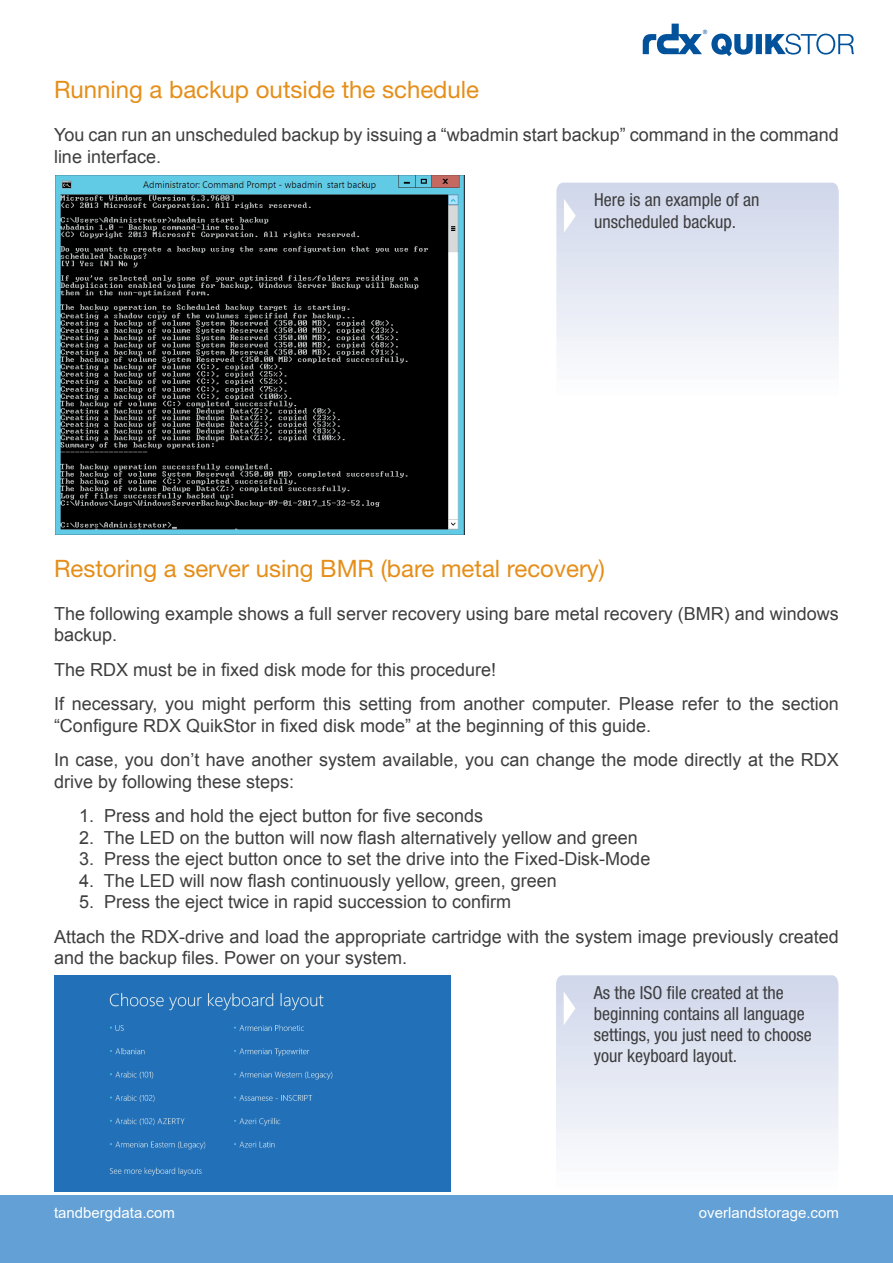
<style>
.page{position:relative;width:893px;height:1263px;background:#fff}
.page>*{position:absolute;margin:0;border:0;box-sizing:border-box;transform-origin:0 0}
.t1{font:24px "Helvetica Neue LT Std";color:#e58e19}
.t2{font:18px/34.3px "Arial";color:#3e3e3f}
.t3{font:condensed 18px/21px "Helvetica Neue LT Std";color:#3e3e3f}
.t4{font:15px "Arial";color:#fff}
</style>
<div class="page">
<div style="left:0;top:1195px;width:893px;height:68px;background:#62a0d6"></div>
<svg style="left:643px;top:24px;width:211px;height:32px"></svg>
<svg style="left:556px;top:183px;width:283px;height:175px;background:#e1e6f2"></svg>
<svg style="left:564px;top:199px;width:12px;height:34px"></svg>
<img style="left:55px;top:175px;width:409px;height:360px">
<svg style="left:556px;top:975px;width:282px;height:175px;background:#e1e6f2"></svg>
<svg style="left:564px;top:991px;width:11px;height:34px"></svg>
<div style="left:55px;top:975px;width:396px;height:217px;background:#2270b8"></div>
<h1 class="t1" style="left:54px;top:75px;width:427px">Running a backup outside the schedule</h1>
<p class="t2" style="left:54px;top:124px;width:786px;line-height:21.6px">You can run an unscheduled backup by issuing a “wbadmin start backup” command in the command line interface.</p>
<p class="t3" style="left:594px;top:189px;width:167px;line-height:21.6px">Here is an example of an unscheduled backup.</p>
<h1 class="t1" style="left:54px;top:554px;width:553px">Restoring a server using BMR (bare metal recovery)</h1>
<p class="t2" style="left:54px;top:603px;width:786px;line-height:21.6px">The following example shows a full server recovery using bare metal recovery (BMR) and windows backup.</p>
<p class="t2" style="left:54px;top:652px;width:786px">The RDX must be in fixed disk mode for this procedure!<br>If necessary, you might perform this setting from another computer. Please refer to the section</p>
<p class="t2" style="left:54px;top:708px;width:786px">“Configure RDX QuikStor in fixed disk mode” at the beginning of this guide.<br>In case, you don’t have another system available, you can change the mode directly at the RDX</p>
<p class="t2" style="left:54px;top:764px;width:242px">drive by following these steps:</p>
<p class="t2" style="left:79px;top:799px;width:406px">1. Press and hold the eject button for five seconds</p>
<p class="t2" style="left:79px;top:820px;width:560px">2. The LED on the button will now flash alternatively yellow and green</p>
<p class="t2" style="left:79px;top:842px;width:573px">3. Press the eject button once to set the drive into the Fixed-Disk-Mode</p>
<p class="t2" style="left:79px;top:863px;width:479px">4. The LED will now flash continuously yellow, green, green</p>
<p class="t2" style="left:54px;top:885px;width:786px;text-indent:25px">5. Press the eject twice in rapid succession to confirm<br>Attach the RDX-drive and load the appropriate cartridge with the system image previously created</p>
<p class="t2" style="left:54px;top:941px;width:355px">and the backup files. Power on your system.</p>
<p class="t3" style="left:594px;top:982px;width:219px">As the ISO file created at the beginning contains all language settings, you just need to choose your keyboard layout.</p>
<p class="t4" style="left:54px;top:1202px;width:122px">tandbergdata.com</p>
<p class="t4" style="left:699px;top:1202px;width:142px">overlandstorage.com</p>
</div>
